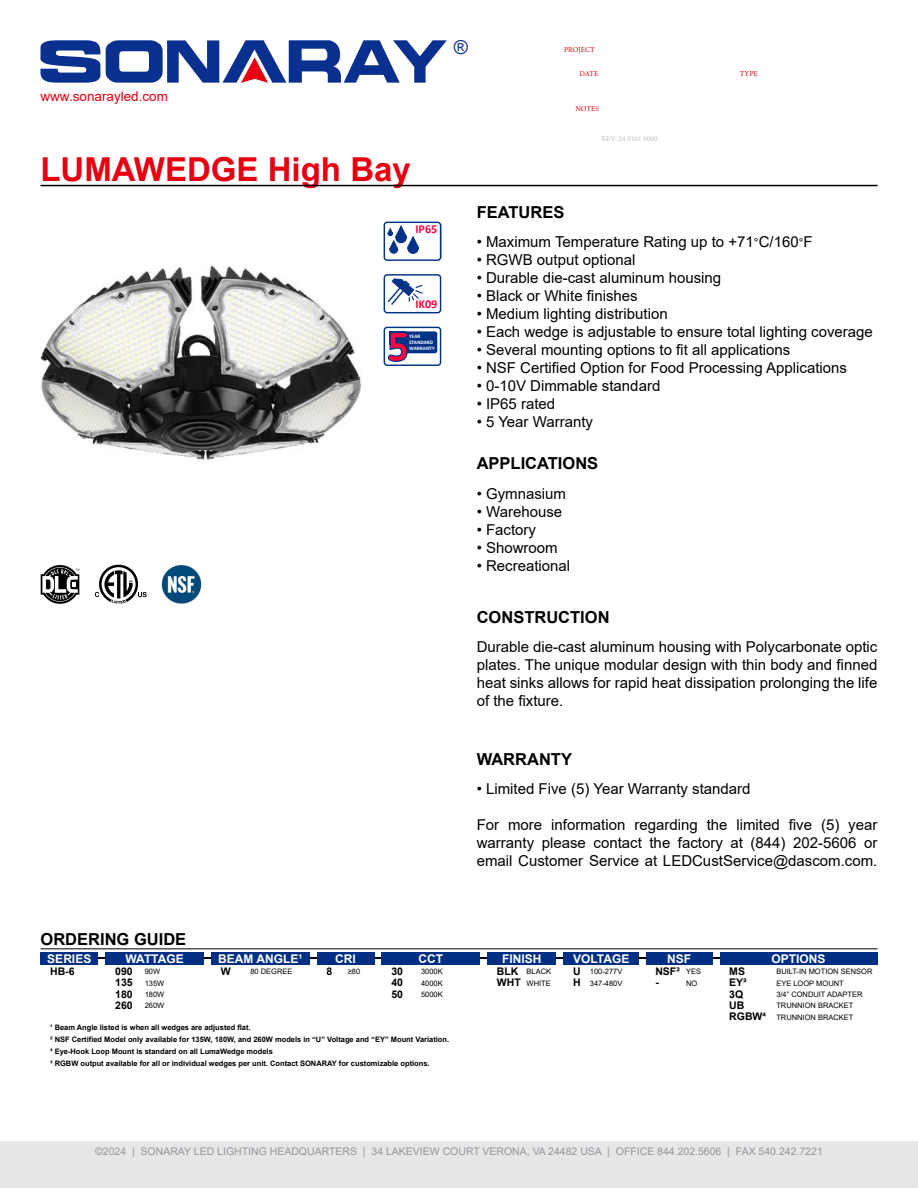
<style>
.page{position:relative;width:918px;height:1188px;background:#fff}
.page>*{position:absolute;margin:0;border:0;box-sizing:border-box;transform-origin:0 0}
.t1{font:700 33px "Arial";color:#e60012}
.t2{font:19.2px "Arial";color:#0a308f}
.t3{font:700 16.5px "Arial";color:#000}
.t4{font:15px/18px "Arial";color:#000;text-align:justify}
.t5{font:13.5px "Arial";color:#e60012}
.t6{font:700 12.15px "Calibri";color:#fa0740}
.t7{font:700 12px "Arial";color:#fff}
.t8{font:700 12px "Arial";letter-spacing:-.03em;color:#fff}
.t9{font:10.5px "Arial";color:#939598}
.t10{font:700 10.5px/11.4px "Arial";color:#000}
.t11{font:700 7.5px/12px "Arial";color:#000}
.t12{font:7.5px/11.4px "Arial";color:#000}
.t13{font:7.5px "Minion Pro";letter-spacing:-.005em;color:#e60012}
.t14{font:7.5px "Minion Pro";color:#bcbec0}
.t15{font:700 5.25px/6.3px "Calibri";color:#fff}
.s1{font-size:12px}
.s2{font-weight:700;font-size:10.5px}
</style>
<div class="page">
<img style="left:40px;top:266px;width:321px;height:194px">
<div style="left:384px;top:274px;width:57px;height:39px;border:1px solid #003386;border-radius:3px"></div>
<svg style="left:387px;top:279px;width:36px;height:26px"></svg>
<hr style="left:40px;top:948px;width:838px;height:1px;background:#000">
<div style="left:384px;top:222px;width:57px;height:39px;border:1px solid #003386;border-radius:3px"></div>
<svg style="left:388px;top:226px;width:30px;height:27px"></svg>
<svg style="left:41px;top:565px;width:38px;height:39px"></svg>
<svg style="left:95px;top:565px;width:52px;height:39px"></svg>
<img style="left:162px;top:565px;width:39px;height:38px">
<div style="left:384px;top:327px;width:57px;height:39px;border:1px solid #003386;border-radius:3px"></div>
<div style="left:402px;top:331px;width:35px;height:22px;background:#003386;border-radius:2px"></div>
<svg style="left:384px;top:329px;width:27px;height:36px"></svg>
<svg style="left:40px;top:40px;width:60px;height:43px"></svg>
<svg style="left:106px;top:40px;width:341px;height:43px"></svg>
<hr style="left:40px;top:185px;width:838px;height:1px;background:#000">
<div style="left:0;top:1142px;width:918px;height:46px;background:#e6e7e8"></div>
<div style="left:106px;top:952px;width:98px;height:12px;background:#002f84"></div>
<div style="left:211px;top:952px;width:98px;height:12px;background:#002f84"></div>
<div style="left:382px;top:952px;width:98px;height:12px;background:#002f84"></div>
<div style="left:487px;top:952px;width:69px;height:12px;background:#002f84"></div>
<div style="left:564px;top:952px;width:75px;height:12px;background:#002f84"></div>
<div style="left:720px;top:952px;width:157px;height:12px;background:#002f84"></div>
<div style="left:317px;top:952px;width:57px;height:12px;background:#002f84"></div>
<div style="left:41px;top:952px;width:57px;height:12px;background:#002f84"></div>
<div style="left:646px;top:952px;width:66px;height:12px;background:#002f84"></div>
<p class="t5" style="left:40px;top:87px;width:129px">www.sonarayled.com</p>
<h1 class="t1" style="left:40px;top:146px;width:372px">LUMAWEDGE High Bay</h1>
<p class="t6" style="left:415px;top:221px;width:23px">IP65</p>
<p class="t6" style="left:431px;top:221px;width:8px">6</p>
<p class="t6" style="left:415px;top:296px;width:24px">IK09</p>
<p class="t15" style="left:409px;top:333px;width:27px">YEAR<br>STANDARD<br>WARRANTY</p>
<p class="t2" style="left:454px;top:34px;width:16px">®</p>
<p class="t13" style="left:564px;top:45px;width:32px">PROJECT</p>
<p class="t13" style="left:580px;top:69px;width:20px">DATE</p>
<p class="t13" style="left:740px;top:69px;width:20px">TYPE</p>
<p class="t13" style="left:575px;top:104px;width:25px">NOTES</p>
<p class="t14" style="left:602px;top:134px;width:58px">REV: 24 0101 0000</p>
<p class="t3" style="left:477px;top:200px;width:89px">FEATURES</p>
<p class="t4" style="left:477px;top:233px;width:337px">• Maximum Temperature Rating up to +71<span class="s1">°</span>C/160<span class="s1">°</span>F</p>
<p class="t4" style="left:477px;top:251px;width:160px">• RGWB output optional</p>
<p class="t4" style="left:477px;top:269px;width:246px">• Durable die-cast aluminum housing</p>
<p class="t4" style="left:477px;top:287px;width:163px">• Black or White finishes</p>
<p class="t4" style="left:477px;top:305px;width:193px">• Medium lighting distribution</p>
<p class="t4" style="left:477px;top:323px;width:398px">• Each wedge is adjustable to ensure total lighting coverage</p>
<p class="t4" style="left:477px;top:341px;width:315px">• Several mounting options to fit all applications</p>
<p class="t4" style="left:477px;top:359px;width:372px">• NSF Certified Option for Food Processing Applications</p>
<p class="t4" style="left:477px;top:377px;width:185px">• 0-10V Dimmable standard</p>
<p class="t4" style="left:477px;top:395px;width:80px">• IP65 rated</p>
<p class="t4" style="left:477px;top:413px;width:118px">• 5 Year Warranty</p>
<p class="t3" style="left:477px;top:452px;width:123px">APPLICATIONS</p>
<p class="t4" style="left:477px;top:485px;width:91px">• Gymnasium</p>
<p class="t4" style="left:477px;top:503px;width:87px">• Warehouse</p>
<p class="t4" style="left:477px;top:521px;width:61px">• Factory</p>
<p class="t4" style="left:477px;top:539px;width:83px">• Showroom</p>
<p class="t4" style="left:477px;top:557px;width:95px">• Recreational</p>
<p class="t3" style="left:477px;top:605px;width:134px">CONSTRUCTION</p>
<p class="t4" style="left:477px;top:638px;width:402px">Durable die-cast aluminum housing with Polycarbonate optic plates. The unique modular design with thin body and finned heat sinks allows for rapid heat dissipation prolonging the life of the fixture.</p>
<p class="t3" style="left:477px;top:747px;width:97px">WARRANTY</p>
<p class="t4" style="left:477px;top:780px;width:275px">• Limited Five (5) Year Warranty standard</p>
<p class="t4" style="left:477px;top:816px;width:402px">For more information regarding the limited five (5) year warranty please contact the factory at (844) 202-5606 or email Customer Service at LEDCustService@dascom.com.</p>
<p class="t3" style="left:40px;top:928px;width:147px">ORDERING GUIDE</p>
<p class="t7" style="left:47px;top:950px;width:46px">SERIES</p>
<p class="t10" style="left:50px;top:966px;width:26px">HB-6</p>
<p class="t8" style="left:126px;top:950px;width:60px">WATTAGE</p>
<p class="t7" style="left:218px;top:950px;width:86px">BEAM ANGLE¹</p>
<p class="t7" style="left:419px;top:950px;width:26px">CCT</p>
<p class="t7" style="left:502px;top:950px;width:41px">FINISH</p>
<p class="t7" style="left:573px;top:950px;width:58px">VOLTAGE</p>
<p class="t7" style="left:772px;top:950px;width:56px">OPTIONS</p>
<p class="t10" style="left:221px;top:966px;width:11px">W</p>
<p class="t12" style="left:250px;top:966px;width:44px">80 DEGREE</p>
<p class="t7" style="left:335px;top:950px;width:22px">CRI</p>
<p class="t7" style="left:667px;top:950px;width:25px">NSF</p>
<p class="t10" style="left:655px;top:966px;width:26px">NSF² -</p>
<p class="t12" style="left:686px;top:966px;width:17px">YES<br>NO</p>
<p class="t10" style="left:391px;top:966px;width:13px;text-align:justify">30<br>40<br>50</p>
<p class="t12" style="left:421px;top:966px;width:23px;text-align:justify">3000K 4000K 5000K</p>
<p class="t10" style="left:497px;top:966px;width:25px">BLK<br>WHT</p>
<p class="t12" style="left:527px;top:966px;width:26px">BLACK<br>WHITE</p>
<p class="t10" style="left:729px;top:966px;width:19px">MS<br>EY³<br>3Q</p>
<p class="t12" style="left:776px;top:966px;width:98px">BUILT-IN MOTION SENSOR<br>EYE LOOP MOUNT<br>3/4” CONDUIT ADAPTER</p>
<p class="t10" style="left:729px;top:1000px;width:17px">UB</p>
<p class="t12" style="left:776px;top:1000px;width:79px">TRUNNION BRACKET</p>
<p class="t10" style="left:115px;top:966px;width:19px">090</p>
<p class="t10" style="left:326px;top:966px;width:7px">8</p>
<p class="t12" style="left:348px;top:966px;width:14px">≥80</p>
<p class="t10" style="left:115px;top:977px;width:19px">135<br>180</p>
<p class="t10" style="left:573px;top:966px;width:9px">U<br>H</p>
<p class="t12" style="left:590px;top:966px;width:34px">100-277V<br>347-480V</p>
<p class="t12" style="left:145px;top:966px;width:17px">90W</p>
<p class="t12" style="left:145px;top:977px;width:21px">135W</p>
<p class="t12" style="left:145px;top:989px;width:21px">180W</p>
<p class="t12" style="left:115px;top:1000px;width:51px"><span class="s2">260</span> 260W</p>
<p class="t12" style="left:729px;top:1011px;width:126px"><span class="s2">RGBW⁴</span> TRUNNION BRACKET</p>
<p class="t11" style="left:50px;top:1021px;width:401px">¹ Beam Angle listed is when all wedges are adjusted flat.<br>² NSF Certified Model only available for 135W, 180W, and 260W models in “U” Voltage and “EY” Mount Variation.<br>³ Eye-Hook Loop Mount is standard on all LumaWedge models<br>³ RGBW output available for all or individual wedges per unit. Contact SONARAY for customizable options.</p>
<p class="t9" style="left:95px;top:1144px;width:729px">©2024 | SONARAY LED LIGHTING HEADQUARTERS | 34 LAKEVIEW COURT VERONA, VA 24482 USA | OFFICE 844.202.5606 | FAX 540.242.7221</p>
</div>
